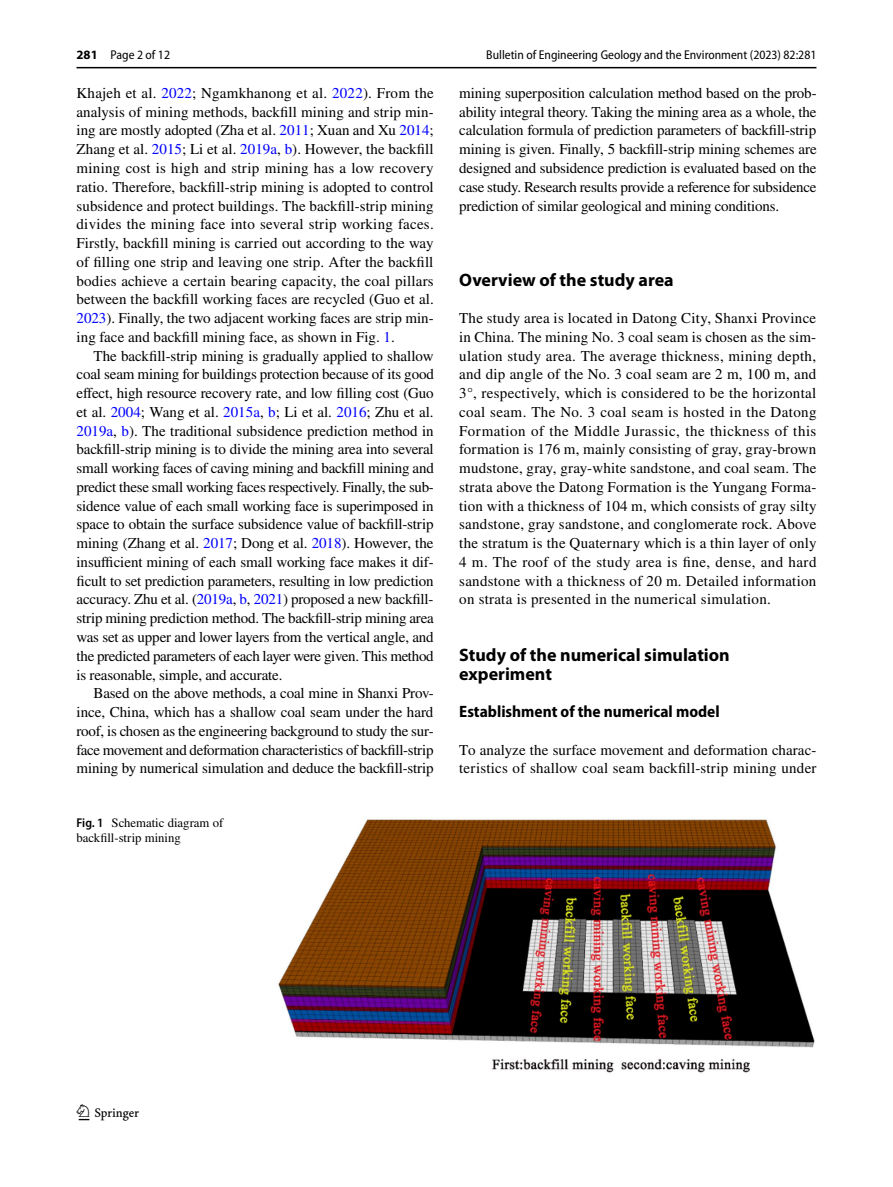
<style>
.page{position:relative;width:893px;height:1187px;background:#fff}
.page>*{position:absolute;margin:0;border:0;box-sizing:border-box;transform-origin:0 0}
.t1{font:22.5px "Springnew Regular 2";color:#000}
.t2{font:700 18px/18.8px "Myriad Pro";color:#000}
.t3{font:700 semi-condensed 16.5px "Myriad Pro";color:#000}
.t4{font:15px/18.8px "STIX";color:#000;text-align:justify}
.t5{font:semi-condensed 12.75px "Myriad Pro";color:#000}
.t6{font:12.75px/15px "STIX";color:#000}
.s1{font-weight:700;font-stretch:normal}
.s2{color:#00f}
.s3{font-family:"Myriad Pro";font-weight:600;font-stretch:semi-condensed}
</style>
<div class="page">
<hr style="left:77px;top:67px;width:739px;height:1px;background:#000">
<img style="left:278px;top:819px;width:537px;height:254px">
<p class="t5" style="left:77px;top:48px;width:95px"><span class="s1">281</span> Page 2 of 12</p>
<p class="t4" style="left:77px;top:84px;width:359px">Khajeh et al. <span class="s2">2022</span>; Ngamkhanong et al. <span class="s2">2022</span>). From the analysis of mining methods, backfill mining and strip min&shy;ing are mostly adopted (Zha et al. <span class="s2">2011</span>; Xuan and Xu <span class="s2">2014</span>; Zhang et al. <span class="s2">2015</span>; Li et al. <span class="s2">2019a</span>, <span class="s2">b</span>). However, the backfill mining cost is high and strip mining has a low recovery ratio. Therefore, backfill-strip mining is adopted to control subsidence and protect buildings. The backfill-strip mining divides the mining face into several strip working faces.<br>Firstly, backfill mining is carried out according to the way of filling one strip and leaving one strip. After the backfill bodies achieve a certain bearing capacity, the coal pillars between the backfill working faces are recycled (Guo et al.<br><span class="s2">2023</span>). Finally, the two adjacent working faces are strip min&shy;ing face and backfill mining face, as shown in Fig. <span class="s2">1</span>.</p>
<p class="t4" style="left:77px;top:347px;width:359px;text-indent:17px">The backfill-strip mining is gradually applied to shallow coal seam mining for buildings protection because of its good effect, high resource recovery rate, and low filling cost (Guo et al. <span class="s2">2004</span>; Wang et al. <span class="s2">2015a</span>, <span class="s2">b</span>; Li et al. <span class="s2">2016</span>; Zhu et al.<br><span class="s2">2019a</span>, <span class="s2">b</span>). The traditional subsidence prediction method in backfill-strip mining is to divide the mining area into several small working faces of caving mining and backfill mining and predict these small working faces respectively. Finally, the sub&shy;sidence value of each small working face is superimposed in space to obtain the surface subsidence value of backfill-strip mining (Zhang et al. <span class="s2">2017</span>; Dong et al. <span class="s2">2018</span>). However, the insufficient mining of each small working face makes it dif&shy;ficult to set prediction parameters, resulting in low prediction accuracy. Zhu et al. (<span class="s2">2019a</span>, <span class="s2">b</span>, <span class="s2">2021</span>) proposed a new backfill&shy;strip mining prediction method. The backfill-strip mining area was set as upper and lower layers from the vertical angle, and the predicted parameters of each layer were given. This method is reasonable, simple, and accurate.</p>
<p class="t4" style="left:77px;top:684px;width:359px;text-indent:17px">Based on the above methods, a coal mine in Shanxi Prov&shy;ince, China, which has a shallow coal seam under the hard roof, is chosen as the engineering background to study the sur&shy;face movement and deformation characteristics of backfill-strip mining by numerical simulation and deduce the backfill-strip</p>
<p class="t6" style="left:77px;top:816px;width:148px"><span class="s3">Fig. 1</span> Schematic diagram of backfill-strip mining</p>
<p class="t5" style="left:486px;top:48px;width:332px">Bulletin of Engineering Geology and the Environment (2023) 82:281</p>
<p class="t4" style="left:459px;top:84px;width:359px">mining superposition calculation method based on the prob&shy;ability integral theory. Taking the mining area as a whole, the calculation formula of prediction parameters of backfill-strip mining is given. Finally, 5 backfill-strip mining schemes are designed and subsidence prediction is evaluated based on the case study. Research results provide a reference for subsidence prediction of similar geological and mining conditions.</p>
<p class="t2" style="left:459px;top:269px;width:216px">Overview of the study area</p>
<p class="t4" style="left:459px;top:309px;width:359px">The study area is located in Datong City, Shanxi Province in China. The mining No. 3 coal seam is chosen as the sim&shy;ulation study area. The average thickness, mining depth, and dip angle of the No. 3 coal seam are 2 m, 100 m, and 3°, respectively, which is considered to be the horizontal coal seam. The No. 3 coal seam is hosted in the Datong Formation of the Middle Jurassic, the thickness of this formation is 176 m, mainly consisting of gray, gray-brown mudstone, gray, gray-white sandstone, and coal seam. The strata above the Datong Formation is the Yungang Forma&shy;tion with a thickness of 104 m, which consists of gray silty sandstone, gray sandstone, and conglomerate rock. Above the stratum is the Quaternary which is a thin layer of only 4 m. The roof of the study area is fine, dense, and hard sandstone with a thickness of 20 m. Detailed information on strata is presented in the numerical simulation.</p>
<p class="t2" style="left:459px;top:644px;width:272px">Study of the numerical simulation experiment</p>
<p class="t3" style="left:459px;top:702px;width:262px">Establishment of the numerical model</p>
<p class="t4" style="left:459px;top:741px;width:359px">To analyze the surface movement and deformation charac&shy;teristics of shallow coal seam backfill-strip mining under</p>
<h1 class="t1" style="left:79px;top:1104px;width:62px">1 3</h1>
</div>
